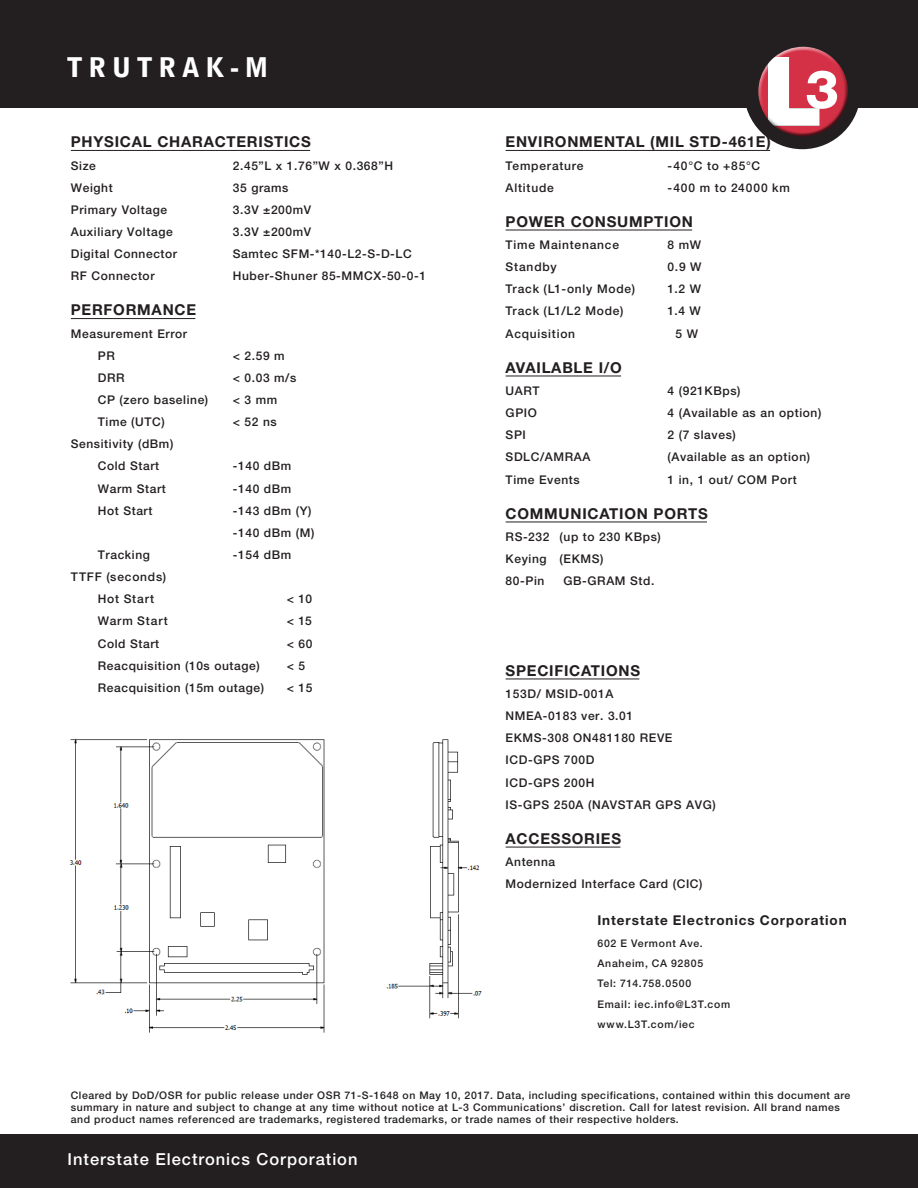
<style>
.page{position:relative;width:918px;height:1188px;background:#fff}
.page>*{position:absolute;margin:0;border:0;box-sizing:border-box;transform-origin:0 0}
.t1{font:900 27px "Bell Gothic Std";letter-spacing:.2em;color:#fff}
.t2{font:500 16.5px "Helvetica Neue LT Std";letter-spacing:.06em;color:#fff}
.Paragraph_header{font:700 15px "Helvetica Neue LT Std";letter-spacing:.05em;color:#231f20}
.Contact_-_Division_N{font:700 13.5px "Helvetica Neue LT Std";letter-spacing:.07em;color:#231f20}
.Specs_Paragraph_text{font:500 12px "Helvetica Neue LT Std";letter-spacing:.05em;color:#231f20}
.Specs_Paragraph_text-2{font:500 12px "Helvetica Neue LT Std";letter-spacing:.07em;color:#231f20}
.Paragraph_text{font:500 10.5px/12px "Helvetica Neue LT Std";letter-spacing:.05em;color:#231f20}
.Contact_Info_text{font:500 10.5px "Helvetica Neue LT Std";letter-spacing:.07em;color:#231f20}
</style>
<div class="page">
<div style="left:0;top:0;width:918px;height:108px;background:#231f20"></div>
<div style="left:744px;top:33px;width:117px;height:116px;background:#231f20;border-radius:50%"></div>
<div style="left:757px;top:47px;width:88px;height:82px;background:#fff;opacity:.75"></div>
<div style="left:759px;top:54px;width:90px;height:84px;background:#231f20;opacity:.75"></div>
<div style="left:0;top:1134px;width:918px;height:54px;background:#231f20"></div>
<hr style="left:71px;top:150px;width:239px;height:1px;background:#231f20">
<hr style="left:71px;top:318px;width:124px;height:1px;background:#231f20">
<hr style="left:506px;top:150px;width:264px;height:1px;background:#231f20">
<hr style="left:506px;top:230px;width:186px;height:1px;background:#231f20">
<hr style="left:506px;top:376px;width:115px;height:1px;background:#231f20">
<hr style="left:506px;top:522px;width:201px;height:1px;background:#231f20">
<img style="left:69px;top:738px;width:413px;height:295px">
<hr style="left:506px;top:679px;width:133px;height:1px;background:#231f20">
<hr style="left:506px;top:847px;width:114px;height:1px;background:#231f20">
<p class="t1" style="left:66px;top:52px;width:204px">TRUTRAK-M</p>
<p class="Paragraph_header" style="left:71px;top:133px;width:242px">PHYSICAL CHARACTERISTICS</p>
<p class="Specs_Paragraph_text" style="left:71px;top:158px;width:27px">Size</p>
<p class="Specs_Paragraph_text" style="left:233px;top:158px;width:162px">2.45”L x 1.76”W x 0.368”H</p>
<p class="Specs_Paragraph_text" style="left:71px;top:180px;width:43px">Weight</p>
<p class="Specs_Paragraph_text" style="left:233px;top:180px;width:57px">35 grams</p>
<p class="Specs_Paragraph_text" style="left:71px;top:202px;width:98px">Primary Voltage</p>
<p class="Specs_Paragraph_text" style="left:233px;top:202px;width:80px">3.3V ±200mV</p>
<p class="Specs_Paragraph_text" style="left:71px;top:225px;width:103px">Auxiliary Voltage</p>
<p class="Specs_Paragraph_text" style="left:233px;top:225px;width:80px">3.3V ±200mV</p>
<p class="Specs_Paragraph_text" style="left:71px;top:247px;width:108px">Digital Connector</p>
<p class="Specs_Paragraph_text" style="left:233px;top:247px;width:180px">Samtec SFM-*140-L2-S-D-LC</p>
<p class="Specs_Paragraph_text" style="left:71px;top:269px;width:85px">RF Connector</p>
<p class="Specs_Paragraph_text" style="left:233px;top:269px;width:195px">Huber-Shuner 85-MMCX-50-0-1</p>
<p class="Paragraph_header" style="left:71px;top:301px;width:127px">PERFORMANCE</p>
<p class="Specs_Paragraph_text" style="left:71px;top:326px;width:118px">Measurement Error</p>
<p class="Specs_Paragraph_text" style="left:98px;top:348px;width:19px">PR</p>
<p class="Specs_Paragraph_text" style="left:233px;top:348px;width:53px">&lt; 2.59 m</p>
<p class="Specs_Paragraph_text" style="left:98px;top:370px;width:28px">DRR</p>
<p class="Specs_Paragraph_text" style="left:233px;top:370px;width:65px">&lt; 0.03 m/s</p>
<p class="Specs_Paragraph_text" style="left:98px;top:393px;width:112px">CP (zero baseline)</p>
<p class="Specs_Paragraph_text" style="left:233px;top:393px;width:46px">&lt; 3 mm</p>
<p class="Specs_Paragraph_text" style="left:98px;top:415px;width:68px">Time (UTC)</p>
<p class="Specs_Paragraph_text" style="left:233px;top:415px;width:45px">&lt; 52 ns</p>
<p class="Specs_Paragraph_text" style="left:71px;top:437px;width:104px">Sensitivity (dBm)</p>
<p class="Specs_Paragraph_text" style="left:98px;top:459px;width:63px">Cold Start</p>
<p class="Specs_Paragraph_text" style="left:233px;top:459px;width:60px">-140 dBm</p>
<p class="Specs_Paragraph_text" style="left:98px;top:481px;width:70px">Warm Start</p>
<p class="Specs_Paragraph_text" style="left:233px;top:481px;width:60px">-140 dBm</p>
<p class="Specs_Paragraph_text" style="left:98px;top:503px;width:56px">Hot Start</p>
<p class="Specs_Paragraph_text" style="left:233px;top:503px;width:80px">-143 dBm (Y)</p>
<p class="Specs_Paragraph_text" style="left:233px;top:525px;width:83px">-140 dBm (M)</p>
<p class="Specs_Paragraph_text" style="left:98px;top:548px;width:54px">Tracking</p>
<p class="Specs_Paragraph_text" style="left:233px;top:548px;width:60px">-154 dBm</p>
<p class="Specs_Paragraph_text" style="left:71px;top:570px;width:97px">TTFF (seconds)</p>
<p class="Specs_Paragraph_text-2" style="left:98px;top:592px;width:58px">Hot Start</p>
<p class="Specs_Paragraph_text" style="left:287px;top:592px;width:27px">&lt; 10</p>
<p class="Specs_Paragraph_text-2" style="left:98px;top:614px;width:71px">Warm Start</p>
<p class="Specs_Paragraph_text" style="left:287px;top:614px;width:27px">&lt; 15</p>
<p class="Specs_Paragraph_text" style="left:98px;top:636px;width:63px">Cold Start</p>
<p class="Specs_Paragraph_text" style="left:287px;top:636px;width:27px">&lt; 60</p>
<p class="Specs_Paragraph_text" style="left:98px;top:658px;width:163px">Reacquisition (10s outage)</p>
<p class="Specs_Paragraph_text" style="left:287px;top:658px;width:20px">&lt; 5</p>
<p class="Specs_Paragraph_text" style="left:98px;top:680px;width:168px">Reacquisition (15m outage)</p>
<p class="Specs_Paragraph_text" style="left:287px;top:680px;width:27px">&lt; 15</p>
<p class="Paragraph_header" style="left:506px;top:133px;width:267px">ENVIRONMENTAL (MIL STD-461E)</p>
<p class="Specs_Paragraph_text" style="left:506px;top:158px;width:79px">Temperature</p>
<p class="Specs_Paragraph_text" style="left:668px;top:158px;width:94px">-40°C to +85°C</p>
<p class="Specs_Paragraph_text" style="left:506px;top:180px;width:50px">Altitude</p>
<p class="Specs_Paragraph_text-2" style="left:668px;top:180px;width:124px">-400 m to 24000 km</p>
<p class="Paragraph_header" style="left:506px;top:212px;width:189px">POWER CONSUMPTION</p>
<p class="Specs_Paragraph_text" style="left:506px;top:238px;width:115px">Time Maintenance</p>
<p class="Specs_Paragraph_text" style="left:668px;top:238px;width:35px">8 mW</p>
<p class="Specs_Paragraph_text-2" style="left:506px;top:260px;width:52px">Standby</p>
<p class="Specs_Paragraph_text" style="left:668px;top:260px;width:36px">0.9 W</p>
<p class="Specs_Paragraph_text" style="left:506px;top:282px;width:131px">Track (L1-only Mode)</p>
<p class="Specs_Paragraph_text" style="left:668px;top:282px;width:35px">1.2 W</p>
<p class="Specs_Paragraph_text" style="left:506px;top:304px;width:119px">Track (L1/L2 Mode)</p>
<p class="Specs_Paragraph_text" style="left:668px;top:304px;width:35px">1.4 W</p>
<p class="Specs_Paragraph_text" style="left:506px;top:326px;width:71px">Acquisition</p>
<p class="Specs_Paragraph_text" style="left:675px;top:326px;width:24px">5 W</p>
<p class="Paragraph_header" style="left:506px;top:358px;width:118px">AVAILABLE I/O</p>
<p class="Specs_Paragraph_text" style="left:506px;top:384px;width:36px">UART</p>
<p class="Specs_Paragraph_text" style="left:668px;top:384px;width:74px">4 (921KBps)</p>
<p class="Specs_Paragraph_text" style="left:506px;top:406px;width:33px">GPIO</p>
<p class="Specs_Paragraph_text" style="left:668px;top:406px;width:155px">4 (Available as an option)</p>
<p class="Specs_Paragraph_text" style="left:506px;top:428px;width:22px">SPI</p>
<p class="Specs_Paragraph_text" style="left:668px;top:428px;width:70px">2 (7 slaves)</p>
<p class="Specs_Paragraph_text" style="left:506px;top:450px;width:86px">SDLC/AMRAA</p>
<p class="Specs_Paragraph_text" style="left:668px;top:450px;width:144px">(Available as an option)</p>
<p class="Specs_Paragraph_text" style="left:506px;top:472px;width:76px">Time Events</p>
<p class="Specs_Paragraph_text" style="left:668px;top:472px;width:131px">1 in, 1 out/ COM Port</p>
<p class="Paragraph_header" style="left:506px;top:504px;width:204px">COMMUNICATION PORTS</p>
<p class="Specs_Paragraph_text" style="left:506px;top:530px;width:157px">RS-232 (up to 230 KBps)</p>
<p class="Specs_Paragraph_text" style="left:506px;top:552px;width:99px">Keying (EKMS)</p>
<p class="Specs_Paragraph_text" style="left:506px;top:574px;width:40px">80-Pin</p>
<p class="Specs_Paragraph_text" style="left:564px;top:574px;width:92px">GB-GRAM Std.</p>
<p class="Paragraph_header" style="left:506px;top:661px;width:136px">SPECIFICATIONS</p>
<p class="Specs_Paragraph_text" style="left:506px;top:687px;width:109px">153D/ MSID-001A</p>
<p class="Specs_Paragraph_text" style="left:506px;top:709px;width:129px">NMEA-0183 ver. 3.01</p>
<p class="Specs_Paragraph_text" style="left:506px;top:731px;width:168px">EKMS-308 ON481180 REVE</p>
<p class="Specs_Paragraph_text" style="left:506px;top:753px;width:90px">ICD-GPS 700D</p>
<p class="Specs_Paragraph_text" style="left:506px;top:775px;width:90px">ICD-GPS 200H</p>
<p class="Specs_Paragraph_text" style="left:506px;top:797px;width:212px">IS-GPS 250A (NAVSTAR GPS AVG)</p>
<p class="Paragraph_header" style="left:506px;top:829px;width:117px">ACCESSORIES</p>
<p class="Specs_Paragraph_text" style="left:506px;top:855px;width:51px">Antenna</p>
<p class="Specs_Paragraph_text" style="left:506px;top:877px;width:198px">Modernized Interface Card (CIC)</p>
<p class="Contact_-_Division_N" style="left:597px;top:911px;width:251px">Interstate Electronics Corporation</p>
<p class="Contact_Info_text" style="left:597px;top:937px;width:107px">602 E Vermont Ave.</p>
<p class="Contact_Info_text" style="left:597px;top:957px;width:107px">Anaheim, CA 92805</p>
<p class="Contact_Info_text" style="left:597px;top:977px;width:95px">Tel: 714.758.0500</p>
<p class="Contact_Info_text" style="left:597px;top:998px;width:134px">Email: iec.info@L3T.com</p>
<p class="Contact_Info_text" style="left:597px;top:1018px;width:99px">www.L3T.com/iec</p>
<p class="Paragraph_text" style="left:71px;top:1090px;width:781px">Cleared by DoD/OSR for public release under OSR 71-S-1648 on May 10, 2017. Data, including specifications, contained within this document are summary in nature and subject to change at any time without notice at L-3 Communications’ discretion. Call for latest revision. All brand names and product names referenced are trademarks, registered trademarks, or trade names of their respective holders.</p>
<p class="t2" style="left:68px;top:1149px;width:292px">Interstate Electronics Corporation</p>
</div>
